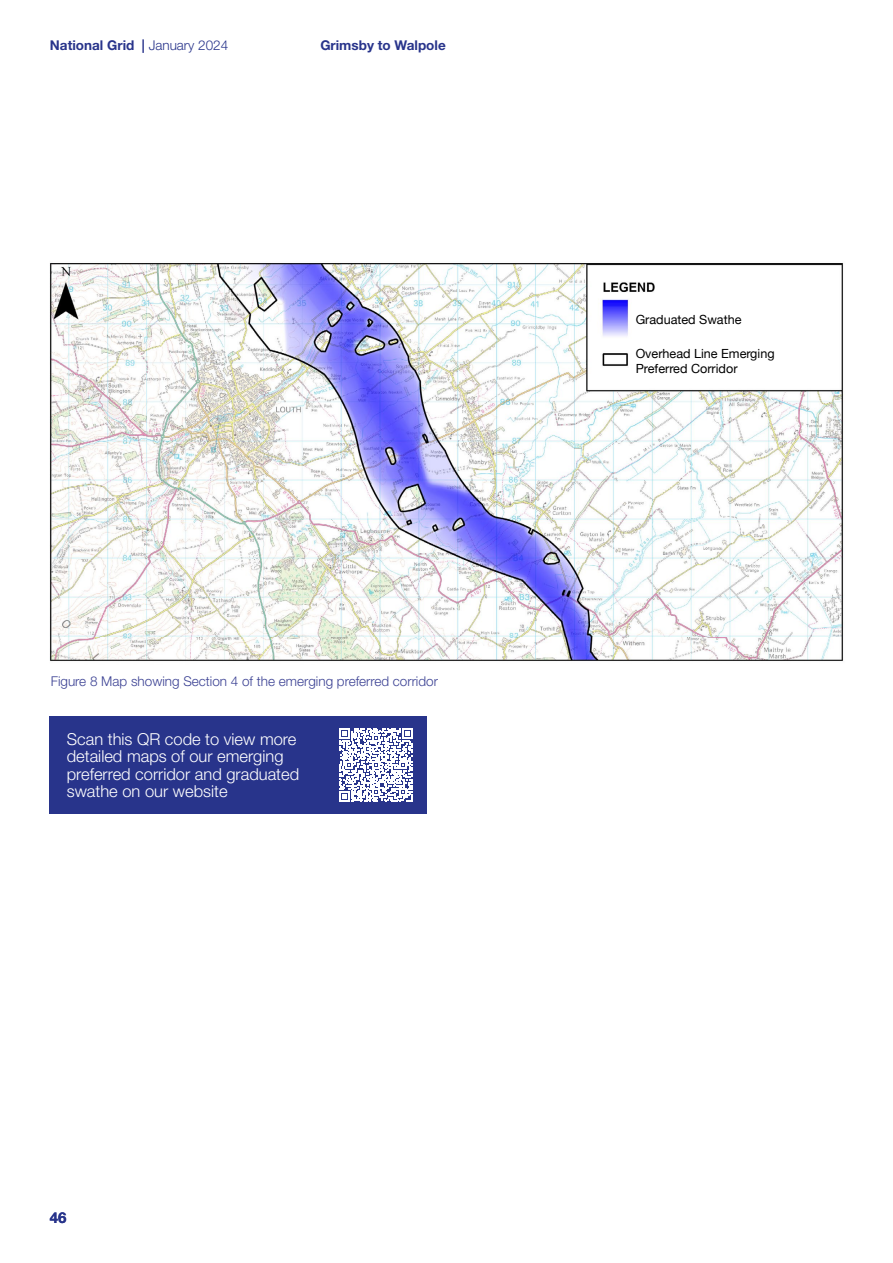
<style>
.page{position:relative;width:893px;height:1263px;background:#fff}
.page>*{position:absolute;margin:0;border:0;box-sizing:border-box;transform-origin:0 0}
.t1{font:300 16.5px/17.2px "Helvetica Neue LT Std";color:#fff}
.t2{font:700 15px "Helvetica Neue LT Std";color:#28348b}
.t3{font:300 13.5px "Helvetica Neue LT Std";color:#3c4294}
.t4{font:700 13.5px "Helvetica Neue LT Std";color:#28348b}
.t5{font:12.6px/15.1px "Helvetica Neue";color:#000}
.s1{font-weight:300}
</style>
<div class="page">
<img style="left:49px;top:263px;width:795px;height:398px">
<div style="left:632px;top:299px;width:192px;height:79px;background:#fff"></div>
<div style="left:50px;top:716px;width:269px;height:98px;background:#28348b"></div>
<div style="left:319px;top:716px;width:107px;height:98px;background:#28348b"></div>
<svg style="left:339px;top:728px;width:73px;height:74px"></svg>
<p class="t4" style="left:50px;top:37px;width:180px">National Grid | <span class="s1">January 2024</span></p>
<p class="t4" style="left:320px;top:37px;width:127px">Grimsby to Walpole</p>
<p class="t3" style="left:51px;top:673px;width:389px">Figure 8 Map showing Section 4 of the emerging preferred corridor</p>
<p class="t1" style="left:67px;top:730px;width:234px">Scan this QR code to view more detailed maps of our emerging preferred corridor and graduated swathe on our website</p>
<p class="t2" style="left:50px;top:1208px;width:18px">46</p>
<p class="t5" style="left:636px;top:313px;width:107px">Graduated Swathe</p>
<p class="t5" style="left:636px;top:347px;width:140px">Overhead Line Emerging<br>Preferred Corridor</p>
</div>
